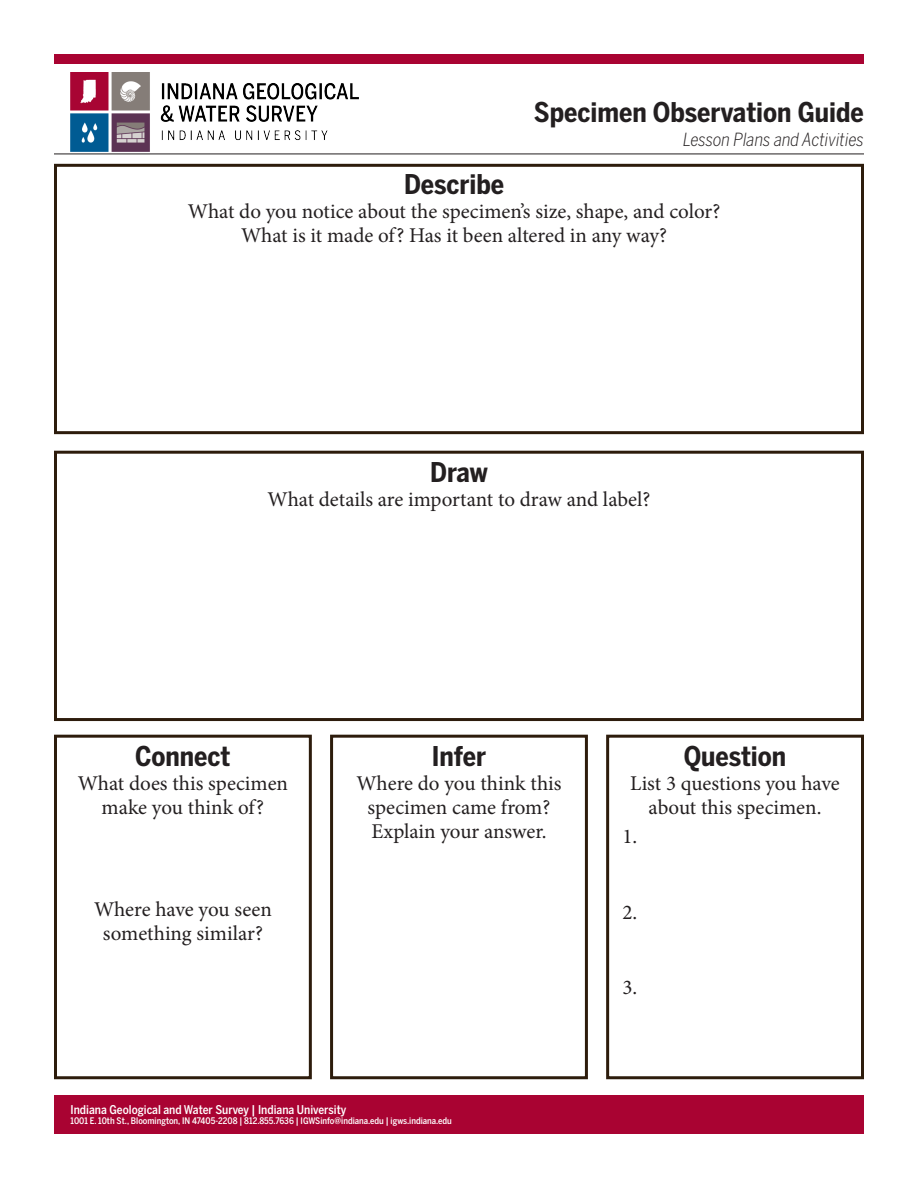
<style>
.page{position:relative;width:918px;height:1188px;background:#fff}
.page>*{position:absolute;margin:0;border:0;box-sizing:border-box;transform-origin:0 0}
.t1{font:700 27px "Benton Sans Cond";color:#231f20}
.t2{font:21px/24px "Minion Pro";letter-spacing:-.005em;color:#231f20;text-align:center}
.t3{font:italic 300 18px "Benton Sans Cond";color:#231f20}
.t4{font:500 12px "Benton Sans Cond";color:#fff}
.t5{font:500 9px "Benton Sans Cond";color:#fff}
</style>
<div class="page">
<div style="left:54px;top:1096px;width:810px;height:38px;background:#a90332"></div>
<img style="left:71px;top:72px;width:287px;height:80px">
<div style="left:54px;top:54px;width:810px;height:10px;background:#a90332"></div>
<hr style="left:54px;top:154px;width:810px;height:1px;background:#231f20">
<div style="left:330px;top:735px;width:258px;height:344px;border:3px solid #2d1c0c"></div>
<div style="left:54px;top:735px;width:258px;height:344px;border:3px solid #2d1c0c"></div>
<div style="left:54px;top:164px;width:810px;height:270px;border:3px solid #2d1c0c"></div>
<div style="left:54px;top:451px;width:810px;height:270px;border:3px solid #2d1c0c"></div>
<div style="left:606px;top:735px;width:258px;height:344px;border:3px solid #2d1c0c"></div>
<p class="t1" style="left:534px;top:95px;width:332px">Specimen Observation Guide</p>
<p class="t3" style="left:683px;top:129px;width:182px">Lesson Plans and Activities</p>
<p class="t1" style="left:404px;top:168px;width:101px">Describe</p>
<p class="t2" style="left:188px;top:200px;width:534px">What do you notice about the specimen’s size, shape, and color?<br>What is it made of? Has it been altered in any way?</p>
<p class="t1" style="left:430px;top:456px;width:59px">Draw</p>
<p class="t2" style="left:268px;top:488px;width:384px">What details are important to draw and label?</p>
<p class="t1" style="left:135px;top:739px;width:97px">Connect</p>
<p class="t2" style="left:78px;top:771px;width:212px">What does this specimen make you think of?</p>
<p class="t2" style="left:94px;top:897px;width:179px">Where have you seen something similar?</p>
<p class="t1" style="left:432px;top:739px;width:56px">Infer</p>
<p class="t2" style="left:357px;top:771px;width:206px">Where do you think this specimen came from?<br>Explain your answer.</p>
<p class="t4" style="left:71px;top:1102px;width:277px">Indiana Geological and Water Survey | Indiana University</p>
<p class="t5" style="left:71px;top:1116px;width:383px">1001 E. 10th St., Bloomington, IN 47405-2208 | 812.855.7636 | IGWSinfo@indiana.edu | igws.indiana.edu</p>
<p class="t1" style="left:684px;top:739px;width:104px">Question</p>
<p class="t2" style="left:630px;top:771px;width:211px">List 3 questions you have about this specimen.</p>
<p class="t2" style="left:623px;top:824px;width:16px">1.</p>
<p class="t2" style="left:623px;top:900px;width:16px">2.</p>
<p class="t2" style="left:623px;top:976px;width:16px">3.</p>
</div>
